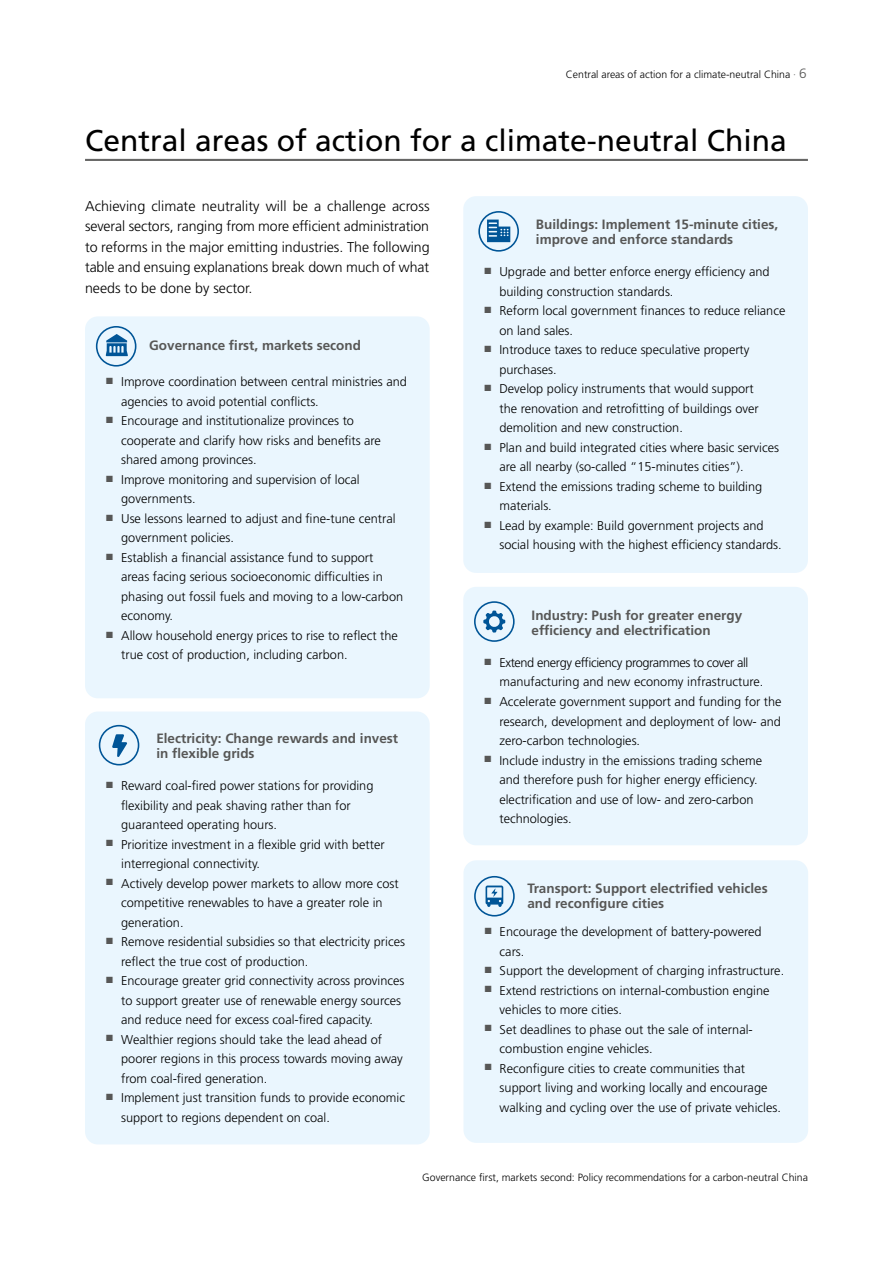
<style>
.page{position:relative;width:893px;height:1263px;background:#fff}
.page>*{position:absolute;margin:0;border:0;box-sizing:border-box;transform-origin:0 0}
.t1{font:30px "Frutiger LT Std";color:#000}
.t2{font:300 14.25px/20.4px "Frutiger LT Std";letter-spacing:-.005em;color:#000;text-align:justify}
.t3{font:700 13.5px/15px "Frutiger LT Std";color:#575756}
.t4{font:300 12.75px/19.5px "Frutiger LT Std";color:#000}
.t5{font:300 10.5px "Frutiger LT Std";color:#000}
.s1{color:#575756}
.s2{font-size:13.5px;color:#575756}
</style>
<div class="page">
<hr style="left:85px;top:159px;width:723px;height:1px;background:#575756">
<hr style="left:85px;top:160px;width:723px;height:1px;background:#575756">
<div style="left:463px;top:860px;width:345px;height:283px;background:#eaf6fe;border-radius:13px"></div>
<svg style="left:474px;top:876px;width:41px;height:40px"></svg>
<div style="left:85px;top:316px;width:345px;height:382px;background:#eaf6fe;border-radius:13px"></div>
<svg style="left:96px;top:326px;width:40px;height:41px"></svg>
<div style="left:463px;top:196px;width:345px;height:377px;background:#eaf6fe;border-radius:13px"></div>
<svg style="left:478px;top:211px;width:41px;height:41px"></svg>
<div style="left:85px;top:711px;width:345px;height:433px;background:#eaf6fe;border-radius:13px"></div>
<svg style="left:99px;top:725px;width:40px;height:40px"></svg>
<div style="left:463px;top:587px;width:345px;height:258px;background:#eaf6fe;border-radius:13px"></div>
<svg style="left:474px;top:601px;width:41px;height:41px"></svg>
<p class="t5" style="left:566px;top:69px;width:242px">Central areas of action for a climate-neutral China <span class="s1">·</span> <span class="s2">6</span></p>
<h1 class="t1" style="left:85px;top:122px;width:703px">Central areas of action for a climate-neutral China</h1>
<p class="t2" style="left:85px;top:196px;width:346px">Achieving climate neutrality will be a challenge across several sectors, ranging from more efficient administration to reforms in the major emitting industries. The following table and ensuing explanations break down much of what needs to be done by sector.</p>
<p class="t3" style="left:149px;top:338px;width:213px">Governance first, markets second</p>
<p class="t4" style="left:121px;top:372px;width:287px;text-indent:-15px"><sup>■</sup> Improve coordination between central ministries and agencies to avoid potential conflicts.</p>
<p class="t4" style="left:121px;top:411px;width:261px;text-indent:-15px"><sup>■</sup> Encourage and institutionalize provinces to cooperate and clarify how risks and benefits are shared among provinces.</p>
<p class="t4" style="left:121px;top:470px;width:240px;text-indent:-15px"><sup>■</sup> Improve monitoring and supervision of local governments.</p>
<p class="t4" style="left:121px;top:509px;width:276px;text-indent:-15px"><sup>■</sup> Use lessons learned to adjust and fine-tune central government policies.</p>
<p class="t4" style="left:121px;top:548px;width:283px;text-indent:-15px"><sup>■</sup> Establish a financial assistance fund to support areas facing serious socioeconomic difficulties in phasing out fossil fuels and moving to a low-carbon economy.</p>
<p class="t4" style="left:121px;top:626px;width:278px;text-indent:-15px"><sup>■</sup> Allow household energy prices to rise to reflect the true cost of production, including carbon.</p>
<p class="t3" style="left:156px;top:731px;width:243px">Electricity: Change rewards and invest in flexible grids</p>
<p class="t4" style="left:121px;top:776px;width:254px;text-indent:-15px"><sup>■</sup> Reward coal-fired power stations for providing flexibility and peak shaving rather than for guaranteed operating hours.</p>
<p class="t4" style="left:121px;top:835px;width:265px;text-indent:-15px"><sup>■</sup> Prioritize investment in a flexible grid with better interregional connectivity.</p>
<p class="t4" style="left:121px;top:874px;width:279px;text-indent:-15px"><sup>■</sup> Actively develop power markets to allow more cost competitive renewables to have a greater role in generation.</p>
<p class="t4" style="left:121px;top:932px;width:285px;text-indent:-15px"><sup>■</sup> Remove residential subsidies so that electricity prices reflect the true cost of production.</p>
<p class="t4" style="left:121px;top:971px;width:285px;text-indent:-15px"><sup>■</sup> Encourage greater grid connectivity across provinces to support greater use of renewable energy sources and reduce need for excess coal-fired capacity.</p>
<p class="t4" style="left:121px;top:1030px;width:283px;text-indent:-15px"><sup>■</sup> Wealthier regions should take the lead ahead of poorer regions in this process towards moving away from coal-fired generation.</p>
<p class="t4" style="left:121px;top:1088px;width:285px;text-indent:-15px"><sup>■</sup> Implement just transition funds to provide economic support to regions dependent on coal.</p>
<p class="t3" style="left:536px;top:217px;width:244px">Buildings: Implement 15-minute cities, improve and enforce standards</p>
<p class="t4" style="left:499px;top:262px;width:272px;text-indent:-15px"><sup>■</sup> Upgrade and better enforce energy efficiency and building construction standards.</p>
<p class="t4" style="left:499px;top:301px;width:287px;text-indent:-15px"><sup>■</sup> Reform local government finances to reduce reliance on land sales.</p>
<p class="t4" style="left:499px;top:340px;width:252px;text-indent:-15px"><sup>■</sup> Introduce taxes to reduce speculative property purchases.</p>
<p class="t4" style="left:499px;top:379px;width:261px;text-indent:-15px"><sup>■</sup> Develop policy instruments that would support the renovation and retrofitting of buildings over demolition and new construction.</p>
<p class="t4" style="left:499px;top:438px;width:281px;text-indent:-15px"><sup>■</sup> Plan and build integrated cities where basic services are all nearby (so-called “15-minutes cities”).</p>
<p class="t4" style="left:499px;top:477px;width:264px;text-indent:-15px"><sup>■</sup> Extend the emissions trading scheme to building materials.</p>
<p class="t4" style="left:499px;top:516px;width:284px;text-indent:-15px"><sup>■</sup> Lead by example: Build government projects and social housing with the highest efficiency standards.</p>
<p class="t3" style="left:532px;top:608px;width:212px">Industry: Push for greater energy efficiency and electrification</p>
<p class="t4" style="left:499px;top:653px;width:266px;text-indent:-15px"><sup>■</sup> Extend energy efficiency programmes to cover all manufacturing and new economy infrastructure.</p>
<p class="t4" style="left:499px;top:692px;width:284px;text-align:justify;text-indent:-15px"><sup>■</sup> Accelerate government support and funding for the research, development and deployment of low- and zero-carbon technologies.</p>
<p class="t4" style="left:499px;top:750px;width:264px;text-indent:-15px"><sup>■</sup> Include industry in the emissions trading scheme and therefore push for higher energy efficiency. electrification and use of low- and zero-carbon technologies.</p>
<p class="t3" style="left:527px;top:881px;width:242px">Transport: Support electrified vehicles and reconfigure cities</p>
<p class="t4" style="left:500px;top:922px;width:263px;text-indent:-15px"><sup>■</sup> Encourage the development of battery-powered cars.</p>
<p class="t4" style="left:485px;top:961px;width:301px"><sup>■</sup> Support the development of charging infrastructure.</p>
<p class="t4" style="left:500px;top:981px;width:271px;text-indent:-15px"><sup>■</sup> Extend restrictions on internal-combustion engine vehicles to more cities.</p>
<p class="t4" style="left:500px;top:1020px;width:255px;text-indent:-15px"><sup>■</sup> Set deadlines to phase out the sale of internal&shy;combustion engine vehicles.</p>
<p class="t4" style="left:500px;top:1059px;width:283px;text-indent:-15px"><sup>■</sup> Reconfigure cities to create communities that support living and working locally and encourage walking and cycling over the use of private vehicles.</p>
<p class="t5" style="left:422px;top:1171px;width:387px">Governance first, markets second: Policy recommendations for a carbon-neutral China</p>
</div>
